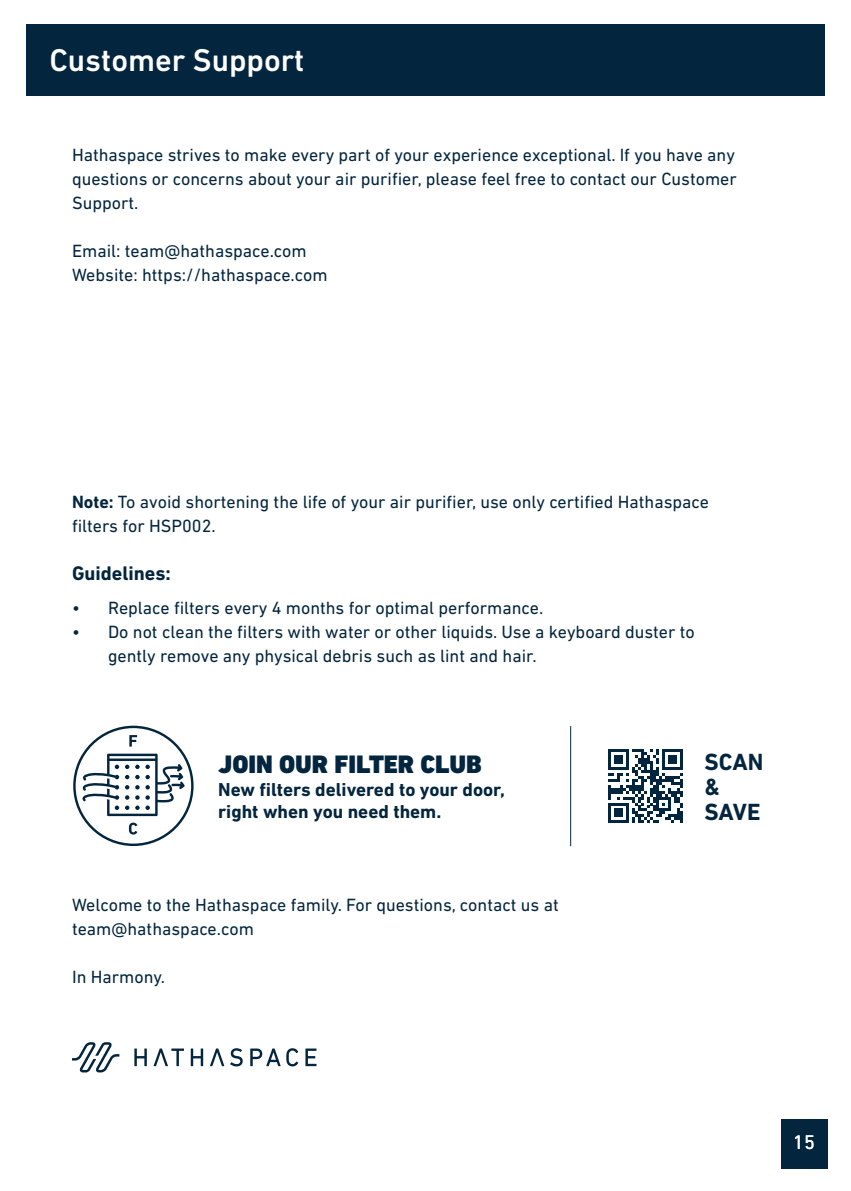
<style>
.page{position:relative;width:851px;height:1191px;background:#fff}
.page>*{position:absolute;margin:0;border:0;box-sizing:border-box;transform-origin:0 0}
.t1{font:500 32px "DIN Next LT Pro";color:#fff}
.t2{font:900 25.8px "DIN Next LT Pro";color:#03253e}
.t3{font:700 23.8px/25px "DIN Next LT Pro";color:#03253e}
.t4{font:700 20px "DIN Next LT Pro";color:#03253e}
.t5{font:20px "DIN Next LT Pro";color:#fff}
.t6{font:700 19px/22.6px "DIN Next LT Pro";color:#03253e}
.t7{font:18px/24px "DIN Next LT Pro";color:#03253e}
.s1{font-weight:700}
</style>
<div class="page">
<div style="left:780px;top:1119px;width:47px;height:49px;background:#03253e"></div>
<svg style="left:72px;top:1042px;width:47px;height:30px"></svg>
<svg style="left:134px;top:1048px;width:182px;height:18px"></svg>
<svg style="left:73px;top:725px;width:120px;height:121px"></svg>
<hr style="left:570px;top:726px;width:1px;height:120px;background:#03253e">
<svg style="left:608px;top:749px;width:74px;height:74px"></svg>
<div style="left:26px;top:24px;width:798px;height:72px;background:#03253e"></div>
<h1 class="t1" style="left:49px;top:41px;width:257px">Customer Support</h1>
<p class="t7" style="left:72px;top:142px;width:666px;text-align:justify">Hathaspace strives to make every part of your experience exceptional. If you have any questions or concerns about your air purifier, please feel free to contact our Customer Support.</p>
<p class="t7" style="left:72px;top:238px;width:257px">Email: team@hathaspace.com<br>Website: https://hathaspace.com</p>
<p class="t7" style="left:72px;top:490px;width:638px"><span class="s1">Note:</span> To avoid shortening the life of your air purifier, use only certified Hathaspace filters for HSP002.</p>
<p class="t4" style="left:72px;top:562px;width:100px">Guidelines:</p>
<p class="t7" style="left:72px;top:595px;width:472px">• Replace filters every 4 months for optimal performance.</p>
<p class="t7" style="left:108px;top:619px;width:588px;text-indent:-36px">• Do not clean the filters with water or other liquids. Use a keyboard duster to gently remove any physical debris such as lint and hair.</p>
<h2 class="t2" style="left:218px;top:749px;width:265px">JOIN OUR FILTER CLUB</h2>
<p class="t6" style="left:218px;top:778px;width:288px">New filters delivered to your door, right when you need them.</p>
<p class="t7" style="left:72px;top:892px;width:488px">Welcome to the Hathaspace family. For questions, contact us at team@hathaspace.com</p>
<p class="t7" style="left:72px;top:964px;width:95px">In Harmony.</p>
<h3 class="t3" style="left:704px;top:749px;width:60px">SCAN &amp;<br>SAVE</h3>
<p class="t5" style="left:793px;top:1130px;width:23px">15</p>
</div>
